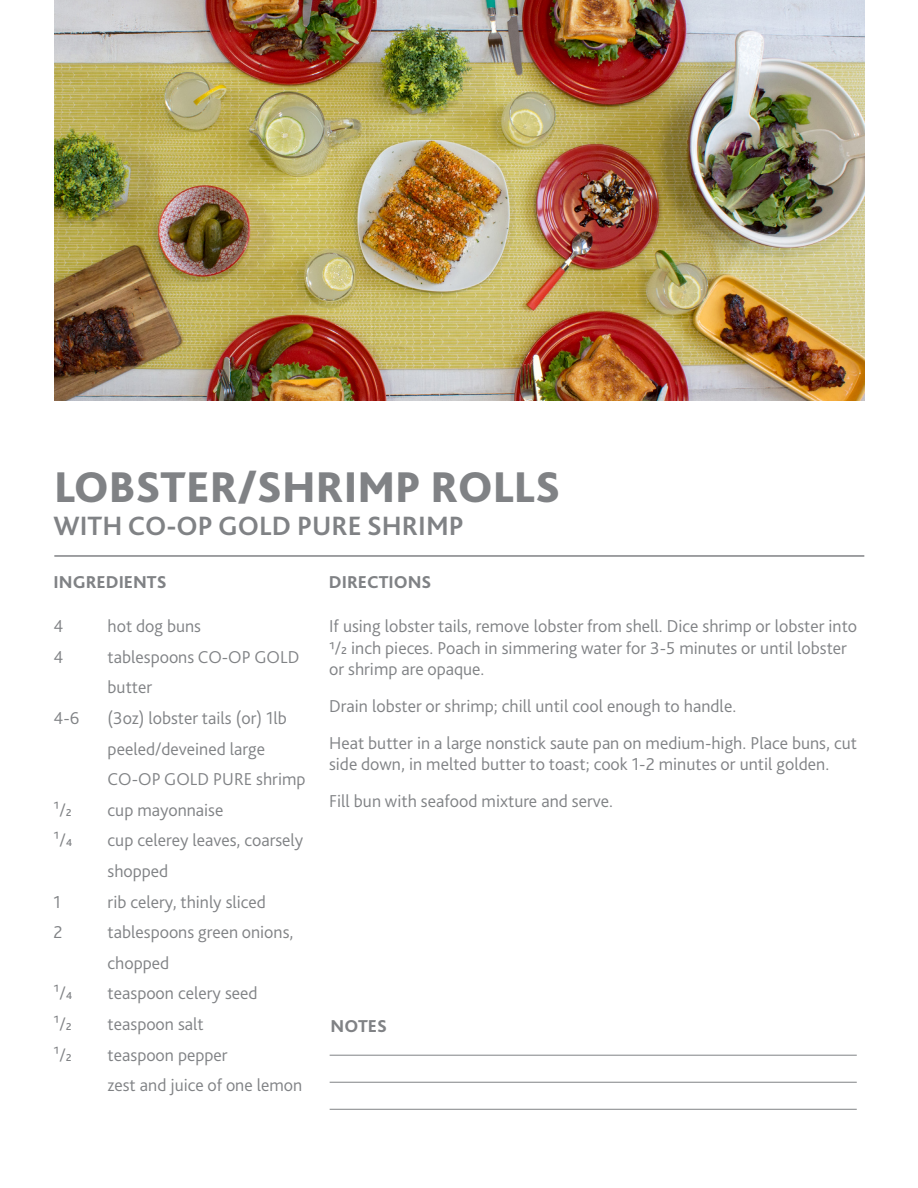
<style>
.page{position:relative;width:918px;height:1188px;background:#fff}
.page>*{position:absolute;margin:0;border:0;box-sizing:border-box;transform-origin:0 0}
.t1{font:800 45px "Bliss 2";color:#808285}
.t2{font:700 27.75px "Bliss 2";color:#808285}
.t3{font:300 18px/21.6px "Bliss 2";color:#808285}
.t4{font:800 18px "Bliss 2";color:#808285}
</style>
<div class="page">
<img style="left:54px;top:0;width:810px;height:401px">
<hr style="left:54px;top:555px;width:810px;height:2px;background:#808285">
<hr style="left:330px;top:1055px;width:527px;height:1px;background:#808285">
<hr style="left:330px;top:1082px;width:527px;height:1px;background:#808285">
<hr style="left:330px;top:1109px;width:527px;height:1px;background:#808285">
<p class="t1" style="left:54px;top:459px;width:508px">LOBSTER/SHRIMP ROLLS</p>
<p class="t2" style="left:54px;top:508px;width:412px">WITH CO-OP GOLD PURE SHRIMP</p>
<p class="t4" style="left:54px;top:570px;width:115px">INGREDIENTS</p>
<p class="t3" style="left:54px;top:615px;width:11px">4</p>
<p class="t3" style="left:108px;top:615px;width:95px">hot dog buns</p>
<p class="t3" style="left:54px;top:646px;width:11px">4</p>
<p class="t3" style="left:108px;top:646px;width:193px">tablespoons CO-OP GOLD</p>
<p class="t3" style="left:108px;top:677px;width:46px">butter</p>
<p class="t3" style="left:54px;top:707px;width:27px">4-6</p>
<p class="t3" style="left:108px;top:707px;width:181px">(3oz) lobster tails (or) 1lb</p>
<p class="t3" style="left:108px;top:738px;width:159px">peeled/deveined large</p>
<p class="t3" style="left:108px;top:768px;width:199px">CO-OP GOLD PURE shrimp</p>
<p class="t3" style="left:54px;top:799px;width:20px">¹/2</p>
<p class="t3" style="left:108px;top:799px;width:117px">cup mayonnaise</p>
<p class="t3" style="left:54px;top:830px;width:20px">¹/4</p>
<p class="t3" style="left:108px;top:830px;width:197px">cup celerey leaves, coarsely</p>
<p class="t3" style="left:108px;top:860px;width:62px">shopped</p>
<p class="t3" style="left:54px;top:891px;width:9px">1</p>
<p class="t3" style="left:108px;top:891px;width:160px">rib celery, thinly sliced</p>
<p class="t3" style="left:54px;top:921px;width:11px">2</p>
<p class="t3" style="left:108px;top:921px;width:187px">tablespoons green onions,</p>
<p class="t3" style="left:108px;top:952px;width:63px">chopped</p>
<p class="t3" style="left:54px;top:983px;width:20px">¹/4</p>
<p class="t3" style="left:108px;top:983px;width:151px">teaspoon celery seed</p>
<p class="t3" style="left:54px;top:1013px;width:20px">¹/2</p>
<p class="t3" style="left:108px;top:1013px;width:98px">teaspoon salt</p>
<p class="t3" style="left:54px;top:1044px;width:20px">¹/2</p>
<p class="t3" style="left:108px;top:1044px;width:121px">teaspoon pepper</p>
<p class="t3" style="left:108px;top:1074px;width:196px">zest and juice of one lemon</p>
<p class="t4" style="left:329px;top:570px;width:104px">DIRECTIONS</p>
<p class="t3" style="left:329px;top:615px;width:530px">If using lobster tails, remove lobster from shell. Dice shrimp or lobster into<br>1/2 inch pieces. Poach in simmering water for 3-5 minutes or until lobster or shrimp are opaque.</p>
<p class="t3" style="left:329px;top:695px;width:409px">Drain lobster or shrimp; chill until cool enough to handle.</p>
<p class="t3" style="left:329px;top:732px;width:529px">Heat butter in a large nonstick saute pan on medium-high. Place buns, cut side down, in melted butter to toast; cook 1-2 minutes or until golden.</p>
<p class="t3" style="left:329px;top:790px;width:285px">Fill bun with seafood mixture and serve.</p>
<p class="t4" style="left:331px;top:1015px;width:58px">NOTES</p>
</div>
